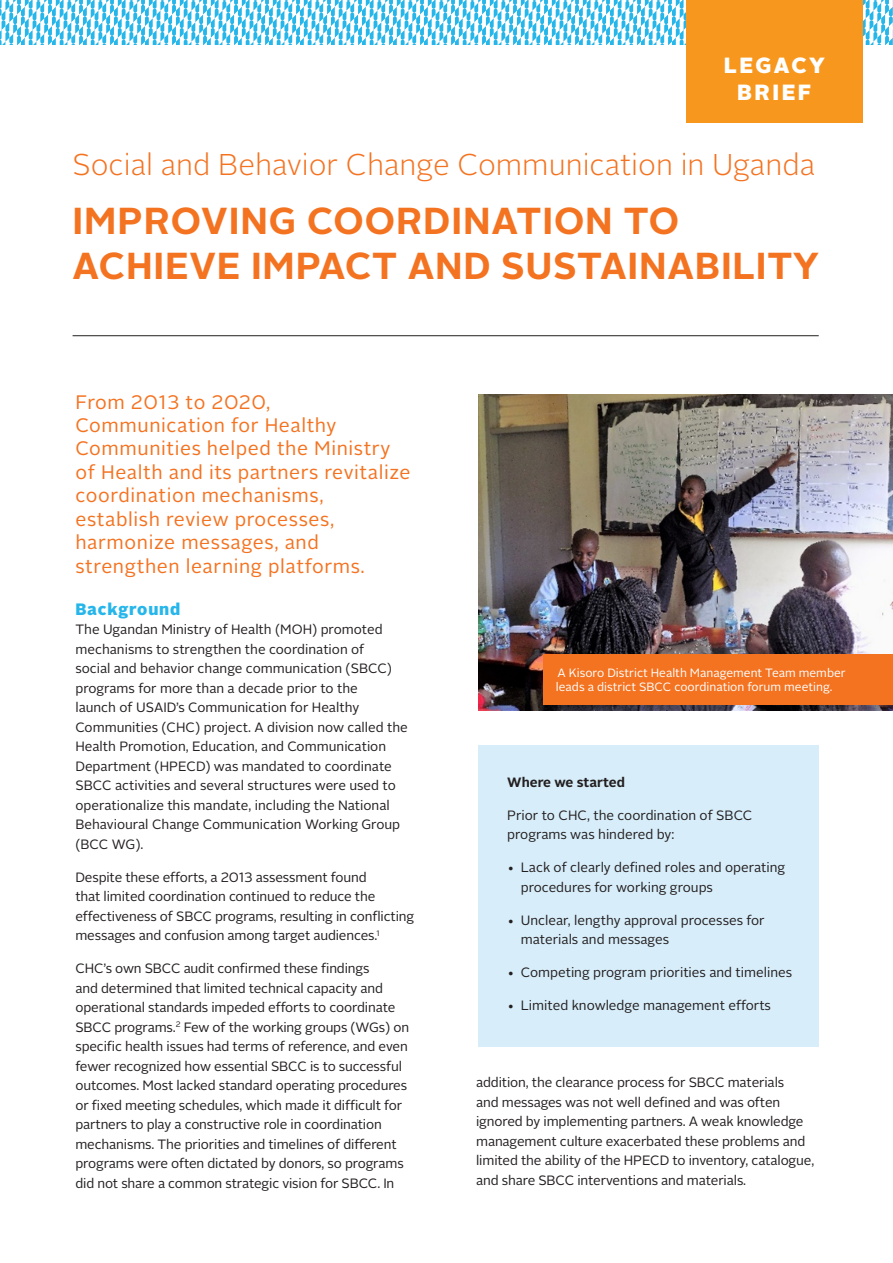
<style>
.page{position:relative;width:893px;height:1263px;background:#fff}
.page>*{position:absolute;margin:0;border:0;box-sizing:border-box;transform-origin:0 0}
.t1{font:700 37.5px/45px "Alright Sans";letter-spacing:.02em;color:#f47321}
.t2{font:300 30px "Alright Sans";color:#f47321}
.t3{font:900 21.9px/26.4px "Alright Sans";letter-spacing:.11em;color:#fff;text-align:center}
.t4{font:19.5px/23.4px "Alright Sans";letter-spacing:.03em;color:#f47321}
.t5{font:900 16.5px "Alright Sans";letter-spacing:.05em;color:#26b6ea}
.Body{font:13.5px/19.5px "Alright Sans";letter-spacing:-.01em;color:#231f20}
.Body-2{font:700 13.5px "Alright Sans";color:#231f20}
.t6{font:12px/14.4px "Alright Sans";color:#fff}
</style>
<div class="page">
<svg style="left:0;top:0;width:893px;height:45px"></svg>
<div style="left:686px;top:0;width:177px;height:122px;background:#f7971d"></div>
<hr style="left:73px;top:335px;width:746px;height:1px;background:#231f20">
<div style="left:478px;top:745px;width:341px;height:301px;background:#d7edf9"></div>
<img style="left:479px;top:395px;width:414px;height:315px">
<div style="left:544px;top:654px;width:349px;height:50px;background:#f47321"></div>
<p class="t3" style="left:724px;top:52px;width:102px">LEGACY<br>BRIEF</p>
<p class="t2" style="left:73px;top:145px;width:744px">Social and Behavior Change Communication in Uganda</p>
<p class="t1" style="left:73px;top:198px;width:748px">IMPROVING COORDINATION TO<br>ACHIEVE IMPACT AND SUSTAINABILITY</p>
<h1 class="t4" style="left:75px;top:390px;width:337px">From 2013 to 2020,<br>Communication for Healthy<br>Communities helped the Ministry of Health and its partners revitalize coordination mechanisms, establish review processes, harmonize messages, and strengthen learning platforms.</h1>
<h1 class="t5" style="left:75px;top:597px;width:106px">Background</h1>
<p class="Body" style="left:75px;top:620px;width:334px">The Ugandan Ministry of Health (MOH) promoted mechanisms to strengthen the coordination of<br>social and behavior change communication (SBCC) programs for more than a decade prior to the<br>launch of USAID’s Communication for Healthy Communities (CHC) project. A division now called the Health Promotion, Education, and Communication Department (HPECD) was mandated to coordinate SBCC activities and several structures were used to operationalize this mandate, including the National Behavioural Change Communication Working Group (BCC WG).</p>
<p class="Body" style="left:75px;top:867px;width:340px">Despite these efforts, a 2013 assessment found<br>that limited coordination continued to reduce the effectiveness of SBCC programs, resulting in conflicting messages and confusion among target audiences.<sup>1</sup></p>
<p class="Body" style="left:75px;top:959px;width:335px">CHC’s own SBCC audit confirmed these findings<br>and determined that limited technical capacity and operational standards impeded efforts to coordinate SBCC programs.<sup>2</sup> Few of the working groups (WGs) on specific health issues had terms of reference, and even fewer recognized how essential SBCC is to successful outcomes. Most lacked standard operating procedures or fixed meeting schedules, which made it difficult for partners to play a constructive role in coordination mechanisms. The priorities and timelines of different programs were often dictated by donors, so programs did not share a common strategic vision for SBCC. In</p>
<p class="t6" style="left:556px;top:665px;width:291px">A Kisoro District Health Management Team member leads a district SBCC coordination forum meeting.</p>
<p class="Body-2" style="left:507px;top:772px;width:119px">Where we started</p>
<p class="Body" style="left:507px;top:805px;width:247px">Prior to CHC, the coordination of SBCC programs was hindered by:</p>
<p class="Body" style="left:521px;top:858px;width:266px;text-indent:-14px">• Lack of clearly defined roles and operating procedures for working groups</p>
<p class="Body" style="left:521px;top:910px;width:245px;text-indent:-14px">• Unclear, lengthy approval processes for materials and messages</p>
<p class="Body" style="left:507px;top:963px;width:286px">• Competing program priorities and timelines</p>
<p class="Body" style="left:507px;top:996px;width:265px">• Limited knowledge management efforts</p>
<p class="Body" style="left:476px;top:1073px;width:340px">addition, the clearance process for SBCC materials<br>and messages was not well defined and was often ignored by implementing partners. A weak knowledge management culture exacerbated these problems and limited the ability of the HPECD to inventory, catalogue, and share SBCC interventions and materials.</p>
</div>
